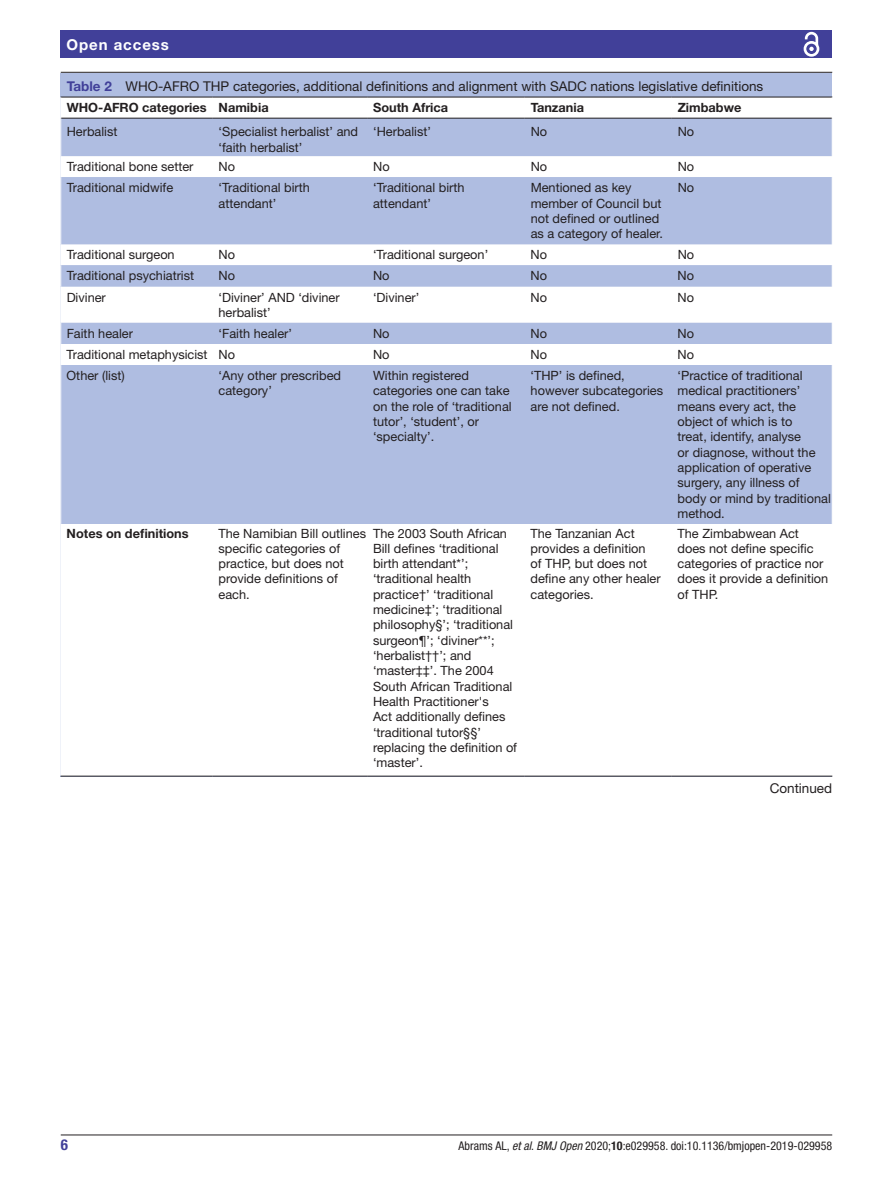
<style>
.page{position:relative;width:893px;height:1191px;background:#fff}
.page>*{position:absolute;margin:0;border:0;box-sizing:border-box;transform-origin:0 0}
.t1{font:700 15px "Helvetica Neue LT Std";letter-spacing:.065em;color:#fff}
.t2{font:700 condensed 15px "Helvetica Neue LT Std";color:#414099}
.t3{font:13.5px "Helvetica Neue LT Std";color:#231f20}
.t4{font:12.75px/15.3px "Helvetica Neue LT Std";color:#231f20}
.t5{font:700 12.75px "Helvetica Neue LT Std";color:#231f20}
.t6{font:condensed 12px "Helvetica Neue LT Std";color:#231f20}
.s1{font-weight:700;color:#414099}
.s2{font-style:italic}
.s3{font-weight:700}
</style>
<div class="page">
<hr style="left:61px;top:1134px;width:771px;height:1px;background:#231f20">
<div style="left:61px;top:31px;width:771px;height:27px;background:#414099"></div>
<svg style="left:803px;top:31px;width:17px;height:26px"></svg>
<div style="left:61px;top:73px;width:771px;height:703px;background:#afbde1"></div>
<hr style="left:61px;top:72px;width:771px;height:1px;background:#231f20">
<div style="left:61px;top:98px;width:771px;height:677px;background:#fff"></div>
<svg style="left:61px;top:119px;width:771px;height:405px"></svg>
<hr style="left:61px;top:97px;width:152px;height:1px;background:#231f20">
<hr style="left:61px;top:118px;width:152px;height:1px;background:#231f20">
<hr style="left:213px;top:97px;width:154px;height:1px;background:#231f20">
<hr style="left:213px;top:118px;width:154px;height:1px;background:#231f20">
<hr style="left:367px;top:97px;width:158px;height:1px;background:#231f20">
<hr style="left:367px;top:118px;width:158px;height:1px;background:#231f20">
<hr style="left:525px;top:97px;width:147px;height:1px;background:#231f20">
<hr style="left:525px;top:118px;width:147px;height:1px;background:#231f20">
<hr style="left:672px;top:97px;width:160px;height:1px;background:#231f20">
<hr style="left:672px;top:118px;width:160px;height:1px;background:#231f20">
<svg style="left:60px;top:97px;width:1px;height:21px"></svg>
<svg style="left:60px;top:156px;width:1px;height:21px"></svg>
<svg style="left:60px;top:244px;width:1px;height:42px"></svg>
<svg style="left:60px;top:323px;width:1px;height:42px"></svg>
<hr style="left:61px;top:775px;width:152px;height:1px;background:#231f20">
<hr style="left:213px;top:775px;width:154px;height:1px;background:#231f20">
<hr style="left:367px;top:775px;width:158px;height:1px;background:#231f20">
<hr style="left:525px;top:775px;width:147px;height:1px;background:#231f20">
<hr style="left:672px;top:775px;width:160px;height:1px;background:#231f20">
<p class="t1" style="left:66px;top:35px;width:104px">Open access</p>
<p class="t3" style="left:67px;top:78px;width:698px"><span class="s1">Table 2</span> WHO-AFRO THP categories, additional definitions and alignment with SADC nations legislative definitions</p>
<p class="t5" style="left:67px;top:100px;width:203px">WHO-AFRO categories Namibia</p>
<p class="t5" style="left:373px;top:100px;width:77px">South Africa</p>
<p class="t5" style="left:531px;top:100px;width:55px">Tanzania</p>
<p class="t5" style="left:678px;top:100px;width:65px">Zimbabwe</p>
<p class="t4" style="left:67px;top:124px;width:52px">Herbalist</p>
<p class="t4" style="left:219px;top:124px;width:141px">‘Specialist herbalist’ and ‘faith herbalist’</p>
<p class="t4" style="left:373px;top:124px;width:59px">‘Herbalist’</p>
<p class="t4" style="left:531px;top:124px;width:18px">No</p>
<p class="t4" style="left:678px;top:124px;width:18px">No</p>
<p class="t4" style="left:67px;top:159px;width:128px">Traditional bone setter</p>
<p class="t4" style="left:219px;top:159px;width:18px">No</p>
<p class="t4" style="left:373px;top:159px;width:18px">No</p>
<p class="t4" style="left:531px;top:159px;width:18px">No</p>
<p class="t4" style="left:678px;top:159px;width:18px">No</p>
<p class="t4" style="left:67px;top:180px;width:108px">Traditional midwife</p>
<p class="t4" style="left:219px;top:180px;width:93px">‘Traditional birth attendant’</p>
<p class="t4" style="left:373px;top:180px;width:93px">‘Traditional birth attendant’</p>
<p class="t4" style="left:531px;top:180px;width:134px">Mentioned as key member of Council but not defined or outlined as a category of healer.</p>
<p class="t4" style="left:678px;top:180px;width:18px">No</p>
<p class="t4" style="left:67px;top:247px;width:110px">Traditional surgeon</p>
<p class="t4" style="left:219px;top:247px;width:18px">No</p>
<p class="t4" style="left:373px;top:247px;width:117px">‘Traditional surgeon’</p>
<p class="t4" style="left:531px;top:247px;width:18px">No</p>
<p class="t4" style="left:678px;top:247px;width:18px">No</p>
<p class="t4" style="left:67px;top:268px;width:129px">Traditional psychiatrist</p>
<p class="t4" style="left:219px;top:268px;width:18px">No</p>
<p class="t4" style="left:373px;top:268px;width:18px">No</p>
<p class="t4" style="left:531px;top:268px;width:18px">No</p>
<p class="t4" style="left:678px;top:268px;width:18px">No</p>
<p class="t4" style="left:67px;top:289px;width:41px">Diviner</p>
<p class="t4" style="left:219px;top:289px;width:123px">‘Diviner’ AND ‘diviner herbalist’</p>
<p class="t4" style="left:373px;top:289px;width:48px">‘Diviner’</p>
<p class="t4" style="left:531px;top:289px;width:18px">No</p>
<p class="t4" style="left:678px;top:289px;width:18px">No</p>
<p class="t4" style="left:67px;top:325px;width:68px">Faith healer</p>
<p class="t4" style="left:219px;top:325px;width:75px">‘Faith healer’</p>
<p class="t4" style="left:373px;top:325px;width:18px">No</p>
<p class="t4" style="left:531px;top:325px;width:18px">No</p>
<p class="t4" style="left:678px;top:325px;width:18px">No</p>
<p class="t4" style="left:67px;top:347px;width:170px">Traditional metaphysicist No</p>
<p class="t4" style="left:373px;top:347px;width:18px">No</p>
<p class="t4" style="left:531px;top:347px;width:18px">No</p>
<p class="t4" style="left:678px;top:347px;width:18px">No</p>
<p class="t4" style="left:67px;top:368px;width:60px">Other (list)</p>
<p class="t4" style="left:219px;top:368px;width:124px">‘Any other prescribed category’</p>
<p class="t4" style="left:373px;top:368px;width:140px">Within registered categories one can take on the role of ‘traditional tutor’, ‘student’, or ‘specialty’.</p>
<p class="t4" style="left:531px;top:368px;width:134px">‘THP’ is defined, however subcategories are not defined.</p>
<p class="t4" style="left:678px;top:368px;width:155px">‘Practice of traditional medical practitioners’ means every act, the object of which is to<br>treat, identify, analyse<br>or diagnose, without the application of operative surgery, any illness of body or mind by traditional method.</p>
<p class="t5" style="left:67px;top:525px;width:124px">Notes on definitions</p>
<p class="t4" style="left:218px;top:525px;width:149px">The Namibian Bill outlines specific categories of practice, but does not provide definitions of each.</p>
<p class="t4" style="left:373px;top:525px;width:146px">The 2003 South African<br>Bill defines ‘traditional birth attendant*’; ‘traditional health practice†’ ‘traditional medicine‡’; ‘traditional philosophy§’; ‘traditional surgeon¶’; ‘diviner**’; ‘herbalist††’; and ‘master‡‡’. The 2004<br>South African Traditional<br>Health Practitioner's<br>Act additionally defines ‘traditional tutor§§’ replacing the definition of ‘master’.</p>
<p class="t4" style="left:531px;top:525px;width:132px">The Tanzanian Act provides a definition<br>of THP, but does not define any other healer categories.</p>
<p class="t4" style="left:678px;top:525px;width:152px">The Zimbabwean Act does not define specific categories of practice nor does it provide a definition of THP.</p>
<p class="t3" style="left:770px;top:780px;width:64px">Continued</p>
<p class="t2" style="left:61px;top:1135px;width:9px">6</p>
<p class="t6" style="left:459px;top:1138px;width:375px">Abrams AL, <span class="s2">et al</span>. <span class="s2">BMJ Open</span> 2020;<span class="s3">10</span>:e029958. doi:10.1136/bmjopen-2019-029958</p>
</div>
